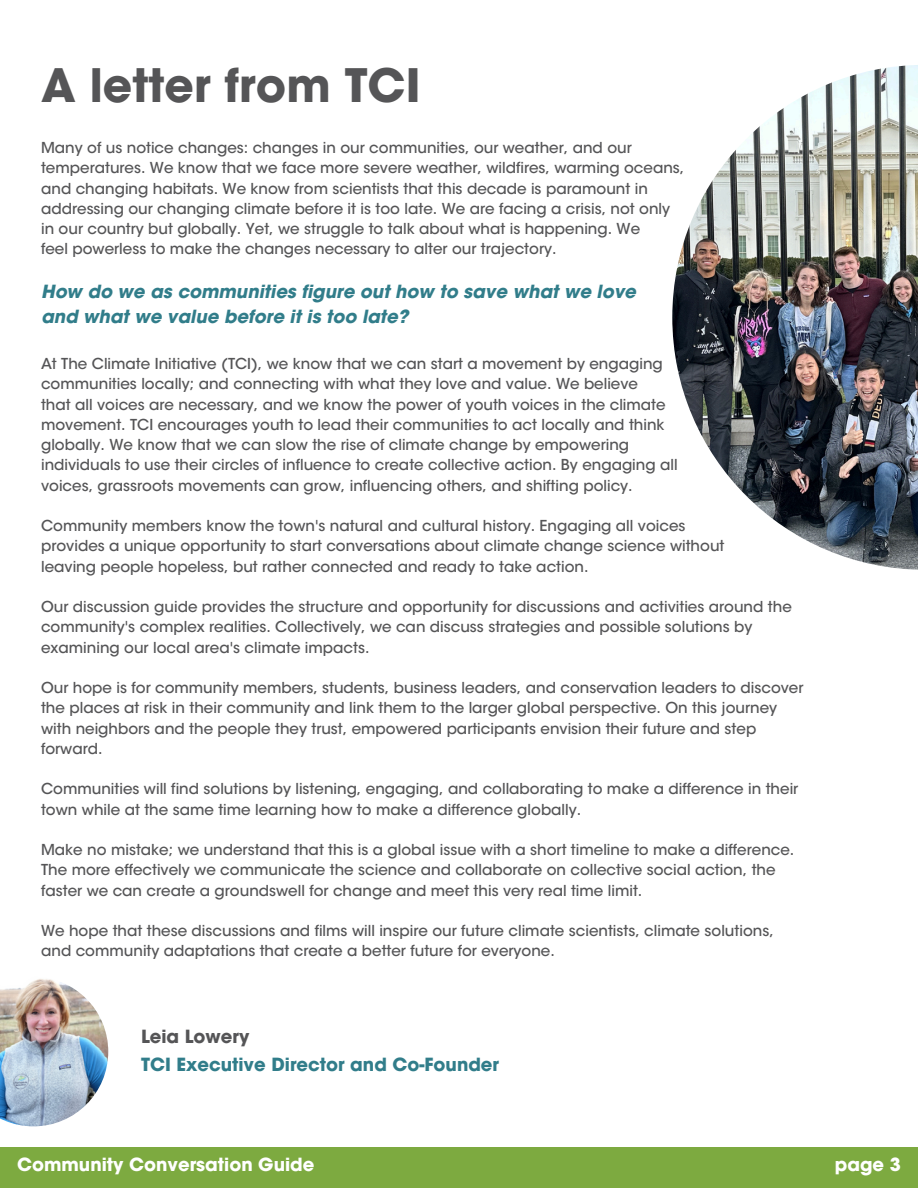
<style>
.page{position:relative;width:918px;height:1188px;background:#fff}
.page>*{position:absolute;margin:0;border:0;box-sizing:border-box;transform-origin:0 0}
.t1{font:700 45.75px "ITC Avant Garde Std";color:#555557}
.t2{font:italic 700 18px/24.8px "ITC Avant Garde Std";color:#317d8a}
.t3{font:700 18px/28.2px "ITC Avant Garde Std";color:#317d8a}
.t4{font:700 18px "ITC Avant Garde Std";color:#fff}
.t5{font:500 15px/20.2px "ITC Avant Garde Std";color:#555557}
.s1{color:#555557}
</style>
<div class="page">
<div style="left:0;top:1148px;width:918px;height:40px;background:#7daa40"></div>
<img style="left:672px;top:65px;width:246px;height:505px">
<img style="left:0;top:979px;width:108px;height:147px">
<h2 class="t1" style="left:41px;top:68px;width:381px">A letter from TCI</h2>
<h1 class="t5" style="left:41px;top:139px;width:592px">Many of us notice changes: changes in our communities, our weather, and our</h1>
<p class="t5" style="left:41px;top:160px;width:645px">temperatures. We know that we face more severe weather, wildfires, warming oceans,</p>
<p class="t5" style="left:41px;top:180px;width:608px">and changing habitats. We know from scientists that this decade is paramount in</p>
<p class="t5" style="left:41px;top:200px;width:631px">addressing our changing climate before it is too late. We are facing a crisis, not only</p>
<p class="t5" style="left:41px;top:220px;width:601px">in our country but globally. Yet, we struggle to talk about what is happening. We</p>
<p class="t5" style="left:41px;top:241px;width:517px">feel powerless to make the changes necessary to alter our trajectory.</p>
<p class="t2" style="left:41px;top:282px;width:596px">How do we as communities figure out how to save what we love and what we value before it is too late?</p>
<p class="t5" style="left:41px;top:355px;width:623px">At The Climate Initiative (TCI), we know that we can start a movement by engaging</p>
<h2 class="t5" style="left:41px;top:376px;width:599px">communities locally; and connecting with what they love and value. We believe</h2>
<p class="t5" style="left:41px;top:396px;width:626px">that all voices are necessary, and we know the power of youth voices in the climate</p>
<p class="t5" style="left:41px;top:416px;width:625px">movement. TCI encourages youth to lead their communities to act locally and think</p>
<p class="t5" style="left:41px;top:436px;width:590px">globally. We know that we can slow the rise of climate change by empowering</p>
<p class="t5" style="left:41px;top:457px;width:638px">individuals to use their circles of influence to create collective action. By engaging all</p>
<p class="t5" style="left:41px;top:477px;width:593px">voices, grassroots movements can grow, influencing others, and shifting policy.</p>
<p class="t5" style="left:41px;top:517px;width:646px">Community members know the town's natural and cultural history. Engaging all voices</p>
<p class="t5" style="left:41px;top:538px;width:685px">provides a unique opportunity to start conversations about climate change science without</p>
<p class="t5" style="left:41px;top:558px;width:549px">leaving people hopeless, but rather connected and ready to take action.</p>
<p class="t5" style="left:41px;top:598px;width:752px">Our discussion guide provides the structure and opportunity for discussions and activities around the community's complex realities. Collectively, we can discuss strategies and possible solutions by examining our local area's climate impacts.</p>
<p class="t5" style="left:41px;top:679px;width:764px">Our hope is for community members, students, business leaders, and conservation leaders to discover the places at risk in their community and link them to the larger global perspective. On this journey with neighbors and the people they trust, empowered participants envision their future and step forward.</p>
<p class="t5" style="left:41px;top:781px;width:759px">Communities will find solutions by listening, engaging, and collaborating to make a difference in their town while at the same time learning how to make a difference globally.</p>
<p class="t5" style="left:41px;top:841px;width:755px">Make no mistake; we understand that this is a global issue with a short timeline to make a difference.<br>The more effectively we communicate the science and collaborate on collective social action, the faster we can create a groundswell for change and meet this very real time limit.</p>
<p class="t5" style="left:41px;top:922px;width:734px">We hope that these discussions and films will inspire our future climate scientists, climate solutions, and community adaptations that create a better future for everyone.</p>
<p class="t3" style="left:141px;top:1025px;width:359px"><span class="s1">Leia Lowery<br></span>TCI Executive Director and Co-Founder</p>
<p class="t4" style="left:17px;top:1158px;width:299px">Community Conversation Guide</p>
<h2 class="t4" style="left:835px;top:1158px;width:68px">page 3</h2>
</div>
